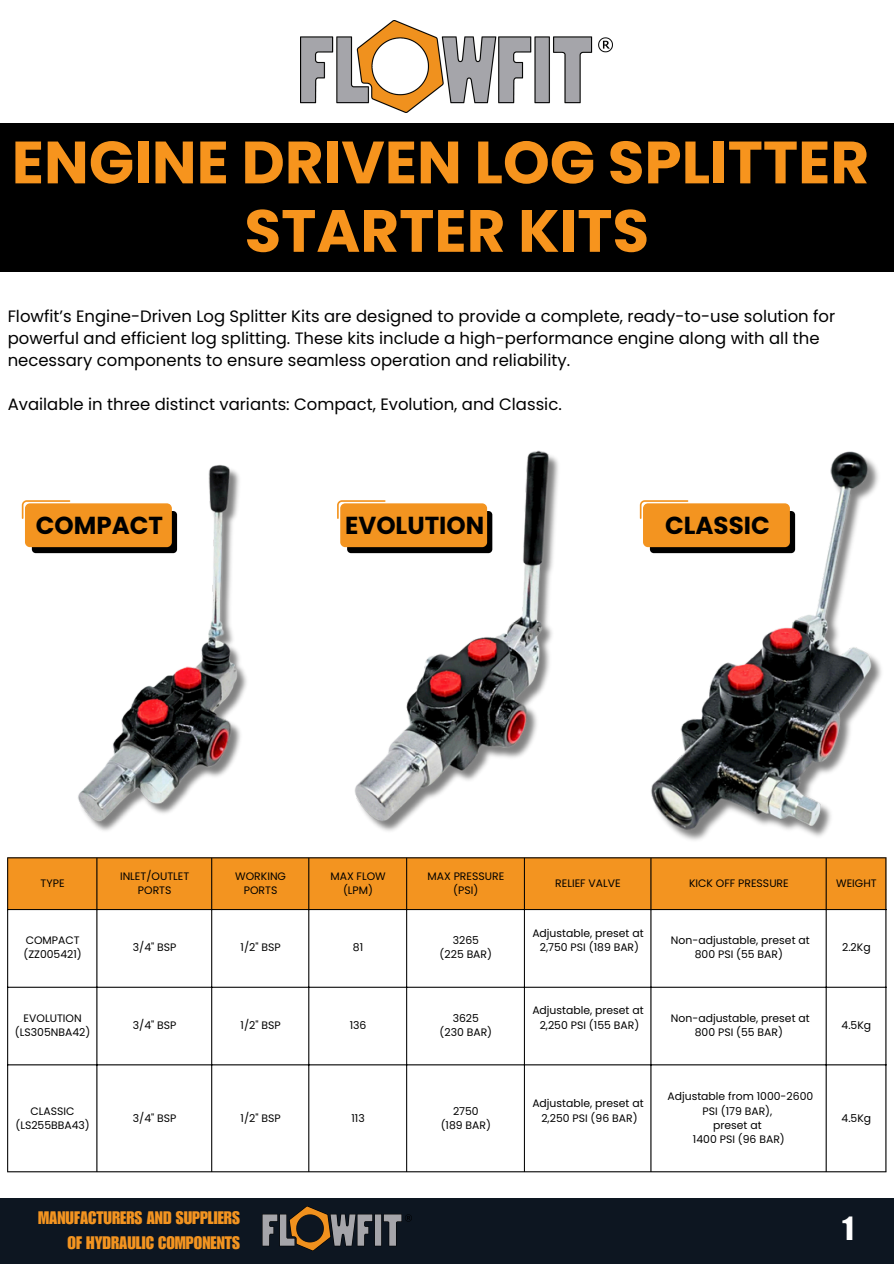
<style>
.page{position:relative;width:894px;height:1264px;background:#fff}
.page>*{position:absolute;margin:0;border:0;box-sizing:border-box;transform-origin:0 0}
.t1{font:700 59.55px/68.4px "Poppins";color:#f7941d;text-align:center}
.t2{font:32.7px "Impact LT Std";color:#fff}
.t3{font:700 24.6px "Poppins";color:#000}
.t4{font:17.7px/24.6px "Impact LT Std";color:#f39420;text-align:right}
.t5{font:16.5px/21.9px "Poppins";color:#000}
.t6{font:10.8px/14.4px "Poppins";color:#000;text-align:center}
</style>
<div class="page">
<img style="left:300px;top:20px;width:312px;height:93px">
<div style="left:0;top:124px;width:893px;height:148px;background:#000"></div>
<img style="left:21px;top:465px;width:226px;height:366px">
<img style="left:344px;top:450px;width:210px;height:381px">
<img style="left:554px;top:451px;width:333px;height:417px">
<div style="left:0;top:1198px;width:893px;height:65px;background:#0d1621"></div>
<img style="left:262px;top:1206px;width:150px;height:44px">
<svg style="left:32px;top:511px;width:145px;height:42px"></svg>
<svg style="left:22px;top:500px;width:150px;height:47px;background:#f39c31"></svg>
<svg style="left:347px;top:511px;width:145px;height:42px"></svg>
<svg style="left:337px;top:500px;width:150px;height:47px;background:#f39c31"></svg>
<svg style="left:649px;top:511px;width:145px;height:42px"></svg>
<svg style="left:639px;top:500px;width:150px;height:47px;background:#f39c32"></svg>
<div style="left:8px;top:858px;width:877px;height:51px;background:#f39420"></div>
<hr style="left:7px;top:858px;width:1px;height:313px;background:#000">
<hr style="left:96px;top:858px;width:1px;height:313px;background:#000">
<hr style="left:211px;top:858px;width:1px;height:313px;background:#000">
<hr style="left:308px;top:858px;width:1px;height:313px;background:#000">
<hr style="left:406px;top:858px;width:1px;height:313px;background:#000">
<hr style="left:523px;top:858px;width:1px;height:313px;background:#000">
<hr style="left:650px;top:858px;width:1px;height:313px;background:#000">
<hr style="left:825px;top:858px;width:1px;height:313px;background:#000">
<hr style="left:885px;top:858px;width:1px;height:313px;background:#000">
<hr style="left:7px;top:857px;width:879px;height:1px;background:#000">
<hr style="left:7px;top:909px;width:879px;height:1px;background:#000">
<hr style="left:7px;top:986px;width:879px;height:1px;background:#000">
<hr style="left:7px;top:1064px;width:879px;height:1px;background:#000">
<hr style="left:7px;top:1171px;width:879px;height:1px;background:#000">
<p class="t1" style="left:12px;top:128px;width:858px">ENGINE DRIVEN LOG SPLITTER<br>STARTER KITS</p>
<p class="t5" style="left:8px;top:305px;width:828px">Flowfit’s Engine-Driven Log Splitter Kits are designed to provide a complete, ready-to-use solution for powerful and efficient log splitting. These kits include a high-performance engine along with all the necessary components to ensure seamless operation and reliability.</p>
<p class="t5" style="left:8px;top:393px;width:555px">Available in three distinct variants: Compact, Evolution, and Classic.</p>
<p class="t3" style="left:36px;top:508px;width:129px">COMPACT</p>
<p class="t3" style="left:345px;top:508px;width:141px">EVOLUTION</p>
<p class="t3" style="left:665px;top:508px;width:106px">CLASSIC</p>
<h2 class="t6" style="left:41px;top:875px;width:25px">TYPE</h2>
<p class="t6" style="left:120px;top:868px;width:71px">INLET/OUTLET<br>PORTS</p>
<p class="t6" style="left:235px;top:868px;width:52px">WORKING<br>PORTS</p>
<h2 class="t6" style="left:330px;top:868px;width:57px">MAX FLOW (LPM)</h2>
<p class="t6" style="left:427px;top:868px;width:78px">MAX PRESSURE (PSI)</p>
<p class="t6" style="left:555px;top:875px;width:67px">RELIEF VALVE</p>
<h2 class="t6" style="left:688px;top:875px;width:101px">KICK OFF PRESSURE</h2>
<p class="t6" style="left:835px;top:875px;width:42px">WEIGHT</p>
<p class="t6" style="left:26px;top:932px;width:55px">COMPACT</p>
<p class="t6" style="left:23px;top:947px;width:60px">(ZZ005421)</p>
<p class="t6" style="left:133px;top:940px;width:45px">3/4" BSP</p>
<p class="t6" style="left:240px;top:940px;width:42px">1/2" BSP</p>
<p class="t6" style="left:353px;top:940px;width:12px">81</p>
<p class="t6" style="left:452px;top:932px;width:28px">3265</p>
<p class="t6" style="left:439px;top:947px;width:54px">(225 BAR)</p>
<p class="t6" style="left:532px;top:925px;width:113px">Adjustable, preset at</p>
<p class="t6" style="left:539px;top:940px;width:101px">2,750 PSI (189 BAR)</p>
<p class="t6" style="left:670px;top:932px;width:140px">Non-adjustable, preset at<br>800 PSI (55 BAR)</p>
<p class="t6" style="left:841px;top:940px;width:30px">2.2Kg</p>
<p class="t6" style="left:24px;top:1010px;width:59px">EVOLUTION</p>
<p class="t6" style="left:15px;top:1024px;width:77px">(LS305NBA42)</p>
<p class="t6" style="left:133px;top:1017px;width:45px">3/4" BSP</p>
<p class="t6" style="left:240px;top:1017px;width:42px">1/2" BSP</p>
<p class="t6" style="left:349px;top:1017px;width:18px">136</p>
<p class="t6" style="left:452px;top:1010px;width:28px">3625</p>
<p class="t6" style="left:439px;top:1024px;width:54px">(230 BAR)</p>
<p class="t6" style="left:532px;top:1003px;width:113px">Adjustable, preset at</p>
<p class="t6" style="left:539px;top:1017px;width:101px">2,250 PSI (155 BAR)</p>
<p class="t6" style="left:670px;top:1010px;width:140px">Non-adjustable, preset at<br>800 PSI (55 BAR)</p>
<p class="t6" style="left:841px;top:1017px;width:31px">4.5Kg</p>
<p class="t6" style="left:31px;top:1103px;width:46px">CLASSIC</p>
<p class="t6" style="left:15px;top:1117px;width:76px">(LS255BBA43)</p>
<p class="t6" style="left:133px;top:1110px;width:45px">3/4" BSP</p>
<p class="t6" style="left:240px;top:1110px;width:42px">1/2" BSP</p>
<p class="t6" style="left:351px;top:1110px;width:15px">113</p>
<p class="t6" style="left:453px;top:1103px;width:27px">2750</p>
<p class="t6" style="left:440px;top:1117px;width:52px">(189 BAR)</p>
<p class="t6" style="left:532px;top:1096px;width:113px">Adjustable, preset at</p>
<p class="t6" style="left:541px;top:1110px;width:98px">2,250 PSI (96 BAR)</p>
<p class="t6" style="left:667px;top:1089px;width:147px">Adjustable from 1000-2600<br>PSI (179 BAR),</p>
<p class="t6" style="left:713px;top:1117px;width:50px">preset at</p>
<p class="t6" style="left:692px;top:1132px;width:93px">1400 PSI (96 BAR)</p>
<p class="t6" style="left:841px;top:1110px;width:31px">4.5Kg</p>
<h1 class="t4" style="left:38px;top:1207px;width:203px">MANUFACTURERS AND SUPPLIERS<br>OF HYDRAULIC COMPONENTS</h1>
<p class="t2" style="left:841px;top:1216px;width:14px">1</p>
</div>
